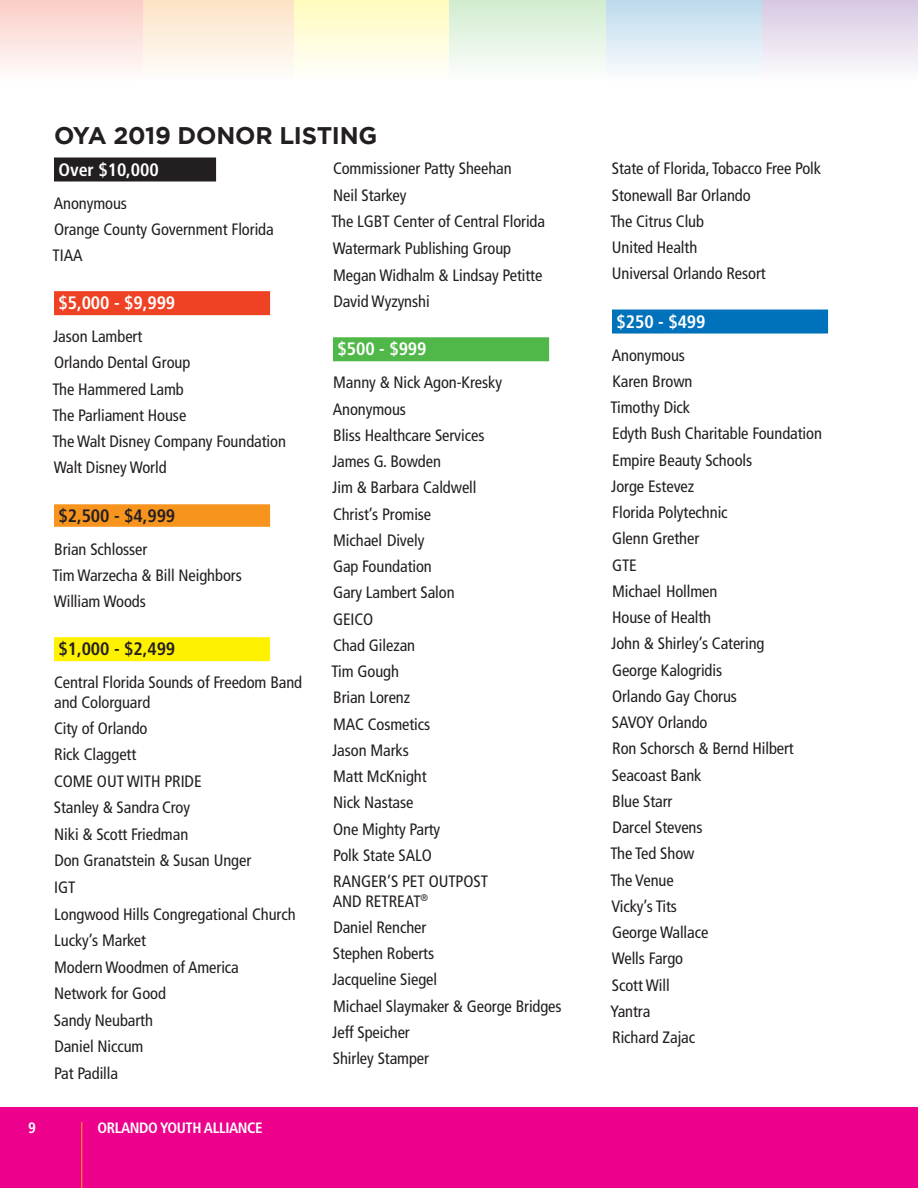
<style>
.page{position:relative;width:918px;height:1188px;background:#fff}
.page>*{position:absolute;margin:0;border:0;box-sizing:border-box;transform-origin:0 0}
.t1{font:700 24px "Gotham";letter-spacing:-.01em;color:#231f20}
.t2{font:700 condensed 18px "Frutiger";letter-spacing:-.005em;color:#fff}
.t3{font:700 condensed 18px "Frutiger";letter-spacing:-.005em;color:#231f20}
.t4{font:condensed 16.5px/19.5px "Frutiger";letter-spacing:-.005em;color:#231f20}
.t5{font:700 condensed 15px "Frutiger";letter-spacing:-.025em;color:#fff}
</style>
<div class="page">
<div style="left:762px;top:0;width:156px;height:81px;background:linear-gradient(to bottom,#d7c8e2,#fdfdfe)"></div>
<div style="left:294px;top:0;width:156px;height:81px;background:linear-gradient(to bottom,#fffbbd,#fffefd)"></div>
<div style="left:606px;top:0;width:156px;height:81px;background:linear-gradient(to bottom,#bddaed,#fdfdfe)"></div>
<div style="left:138px;top:0;width:156px;height:81px;background:linear-gradient(to bottom,#fde3c4,#fefefd)"></div>
<div style="left:450px;top:0;width:156px;height:81px;background:linear-gradient(to bottom,#d1eccf,#fdfefd)"></div>
<div style="left:0;top:0;width:143px;height:81px;background:linear-gradient(to bottom,#facdc5,#fefdfd)"></div>
<div style="left:54px;top:158px;width:162px;height:24px;background:#231f20"></div>
<div style="left:54px;top:291px;width:216px;height:24px;background:#ef4123"></div>
<div style="left:54px;top:504px;width:216px;height:23px;background:#f7941e"></div>
<div style="left:54px;top:637px;width:216px;height:24px;background:#fff200"></div>
<div style="left:333px;top:337px;width:216px;height:24px;background:#50b848"></div>
<div style="left:612px;top:310px;width:216px;height:24px;background:#0072bc"></div>
<div style="left:0;top:1107px;width:918px;height:81px;background:#ec008c"></div>
<hr style="left:81px;top:1122px;width:1px;height:66px;background:#f7941e">
<p class="t1" style="left:54px;top:119px;width:325px">OYA 2019 DONOR LISTING</p>
<p class="t2" style="left:59px;top:159px;width:102px">Over $10,000</p>
<p class="t4" style="left:54px;top:193px;width:75px">Anonymous</p>
<p class="t4" style="left:54px;top:219px;width:221px">Orange County Government Florida</p>
<p class="t4" style="left:53px;top:246px;width:32px">TIAA</p>
<p class="t2" style="left:59px;top:292px;width:118px">$5,000 - $9,999</p>
<p class="t4" style="left:53px;top:327px;width:90px">Jason Lambert</p>
<p class="t4" style="left:54px;top:353px;width:138px">Orlando Dental Group</p>
<p class="t4" style="left:53px;top:379px;width:133px">The Hammered Lamb</p>
<p class="t4" style="left:53px;top:406px;width:135px">The Parliament House</p>
<p class="t4" style="left:53px;top:432px;width:235px">The Walt Disney Company Foundation</p>
<p class="t4" style="left:54px;top:458px;width:114px">Walt Disney World</p>
<p class="t3" style="left:59px;top:505px;width:118px">$2,500 - $4,999</p>
<p class="t4" style="left:54px;top:539px;width:95px">Brian Schlosser</p>
<p class="t4" style="left:53px;top:565px;width:191px">Tim Warzecha &amp; Bill Neighbors</p>
<p class="t4" style="left:54px;top:592px;width:94px">William Woods</p>
<p class="t3" style="left:59px;top:638px;width:118px">$1,000 - $2,499</p>
<p class="t4" style="left:54px;top:673px;width:250px">Central Florida Sounds of Freedom Band and Colorguard</p>
<p class="t4" style="left:54px;top:719px;width:95px">City of Orlando</p>
<p class="t4" style="left:54px;top:745px;width:84px">Rick Claggett</p>
<p class="t4" style="left:54px;top:771px;width:149px">COME OUT WITH PRIDE</p>
<p class="t4" style="left:54px;top:798px;width:138px">Stanley &amp; Sandra Croy</p>
<p class="t4" style="left:54px;top:824px;width:136px">Niki &amp; Scott Friedman</p>
<p class="t4" style="left:54px;top:851px;width:198px">Don Granatstein &amp; Susan Unger</p>
<p class="t4" style="left:54px;top:878px;width:23px">IGT</p>
<p class="t4" style="left:54px;top:904px;width:243px">Longwood Hills Congregational Church</p>
<p class="t4" style="left:54px;top:931px;width:93px">Lucky’s Market</p>
<p class="t4" style="left:54px;top:957px;width:186px">Modern Woodmen of America</p>
<p class="t4" style="left:54px;top:984px;width:113px">Network for Good</p>
<p class="t4" style="left:54px;top:1010px;width:101px">Sandy Neubarth</p>
<p class="t4" style="left:54px;top:1037px;width:91px">Daniel Niccum</p>
<p class="t4" style="left:54px;top:1063px;width:65px">Pat Padilla</p>
<p class="t5" style="left:28px;top:1119px;width:9px">9</p>
<p class="t5" style="left:97px;top:1119px;width:167px">ORLANDO YOUTH ALLIANCE</p>
<p class="t4" style="left:333px;top:159px;width:180px">Commissioner Patty Sheehan</p>
<p class="t4" style="left:333px;top:186px;width:75px">Neil Starkey</p>
<p class="t4" style="left:332px;top:212px;width:215px">The LGBT Center of Central Florida</p>
<p class="t4" style="left:333px;top:239px;width:180px">Watermark Publishing Group</p>
<p class="t4" style="left:333px;top:265px;width:211px">Megan Widhalm &amp; Lindsay Petitte</p>
<p class="t4" style="left:333px;top:292px;width:98px">David Wyzynshi</p>
<p class="t2" style="left:338px;top:338px;width:91px">$500 - $999</p>
<p class="t4" style="left:333px;top:373px;width:170px">Manny &amp; Nick Agon-Kresky</p>
<p class="t4" style="left:333px;top:399px;width:75px">Anonymous</p>
<p class="t4" style="left:333px;top:425px;width:153px">Bliss Healthcare Services</p>
<p class="t4" style="left:332px;top:452px;width:110px">James G. Bowden</p>
<p class="t4" style="left:332px;top:478px;width:146px">Jim &amp; Barbara Caldwell</p>
<p class="t4" style="left:333px;top:504px;width:100px">Christ’s Promise</p>
<p class="t4" style="left:333px;top:530px;width:93px">Michael Dively</p>
<p class="t4" style="left:333px;top:557px;width:100px">Gap Foundation</p>
<p class="t4" style="left:333px;top:583px;width:123px">Gary Lambert Salon</p>
<p class="t4" style="left:333px;top:609px;width:42px">GEICO</p>
<p class="t4" style="left:333px;top:635px;width:84px">Chad Gilezan</p>
<p class="t4" style="left:332px;top:662px;width:69px">Tim Gough</p>
<p class="t4" style="left:333px;top:688px;width:79px">Brian Lorenz</p>
<p class="t4" style="left:333px;top:714px;width:99px">MAC Cosmetics</p>
<p class="t4" style="left:332px;top:740px;width:78px">Jason Marks</p>
<p class="t4" style="left:333px;top:767px;width:95px">Matt McKnight</p>
<p class="t4" style="left:333px;top:793px;width:82px">Nick Nastase</p>
<p class="t4" style="left:333px;top:819px;width:109px">One Mighty Party</p>
<p class="t4" style="left:333px;top:845px;width:100px">Polk State SALO</p>
<p class="t4" style="left:333px;top:872px;width:157px">RANGER’S PET OUTPOST<br>AND RETREAT<sup>®</sup></p>
<p class="t4" style="left:333px;top:917px;width:95px">Daniel Rencher</p>
<p class="t4" style="left:333px;top:944px;width:103px">Stephen Roberts</p>
<p class="t4" style="left:332px;top:970px;width:106px">Jacqueline Siegel</p>
<p class="t4" style="left:333px;top:996px;width:230px">Michael Slaymaker &amp; George Bridges</p>
<p class="t4" style="left:332px;top:1022px;width:79px">Jeff Speicher</p>
<p class="t4" style="left:333px;top:1049px;width:98px">Shirley Stamper</p>
<p class="t4" style="left:612px;top:159px;width:211px">State of Florida, Tobacco Free Polk</p>
<p class="t4" style="left:612px;top:185px;width:140px">Stonewall Bar Orlando</p>
<p class="t4" style="left:611px;top:212px;width:95px">The Citrus Club</p>
<p class="t4" style="left:612px;top:238px;width:87px">United Health</p>
<p class="t4" style="left:612px;top:264px;width:155px">Universal Orlando Resort</p>
<p class="t2" style="left:617px;top:311px;width:91px">$250 - $499</p>
<p class="t4" style="left:612px;top:345px;width:75px">Anonymous</p>
<p class="t4" style="left:612px;top:371px;width:82px">Karen Brown</p>
<p class="t4" style="left:611px;top:398px;width:81px">Timothy Dick</p>
<p class="t4" style="left:612px;top:424px;width:211px">Edyth Bush Charitable Foundation</p>
<p class="t4" style="left:612px;top:450px;width:142px">Empire Beauty Schools</p>
<p class="t4" style="left:611px;top:476px;width:84px">Jorge Estevez</p>
<p class="t4" style="left:612px;top:503px;width:117px">Florida Polytechnic</p>
<p class="t4" style="left:612px;top:529px;width:89px">Glenn Grether</p>
<p class="t4" style="left:612px;top:555px;width:26px">GTE</p>
<p class="t4" style="left:612px;top:581px;width:107px">Michael Hollmen</p>
<p class="t4" style="left:612px;top:608px;width:101px">House of Health</p>
<p class="t4" style="left:611px;top:634px;width:155px">John &amp; Shirley’s Catering</p>
<p class="t4" style="left:612px;top:660px;width:112px">George Kalogridis</p>
<p class="t4" style="left:612px;top:686px;width:126px">Orlando Gay Chorus</p>
<p class="t4" style="left:612px;top:713px;width:97px">SAVOY Orlando</p>
<p class="t4" style="left:612px;top:739px;width:183px">Ron Schorsch &amp; Bernd Hilbert</p>
<p class="t4" style="left:612px;top:765px;width:91px">Seacoast Bank</p>
<p class="t4" style="left:612px;top:791px;width:62px">Blue Starr</p>
<p class="t4" style="left:612px;top:818px;width:92px">Darcel Stevens</p>
<p class="t4" style="left:611px;top:844px;width:86px">The Ted Show</p>
<p class="t4" style="left:611px;top:870px;width:65px">The Venue</p>
<p class="t4" style="left:611px;top:896px;width:67px">Vicky’s Tits</p>
<p class="t4" style="left:612px;top:923px;width:98px">George Wallace</p>
<p class="t4" style="left:612px;top:949px;width:73px">Wells Fargo</p>
<p class="t4" style="left:612px;top:975px;width:59px">Scott Will</p>
<p class="t4" style="left:611px;top:1001px;width:41px">Yantra</p>
<p class="t4" style="left:612px;top:1028px;width:85px">Richard Zajac</p>
</div>
